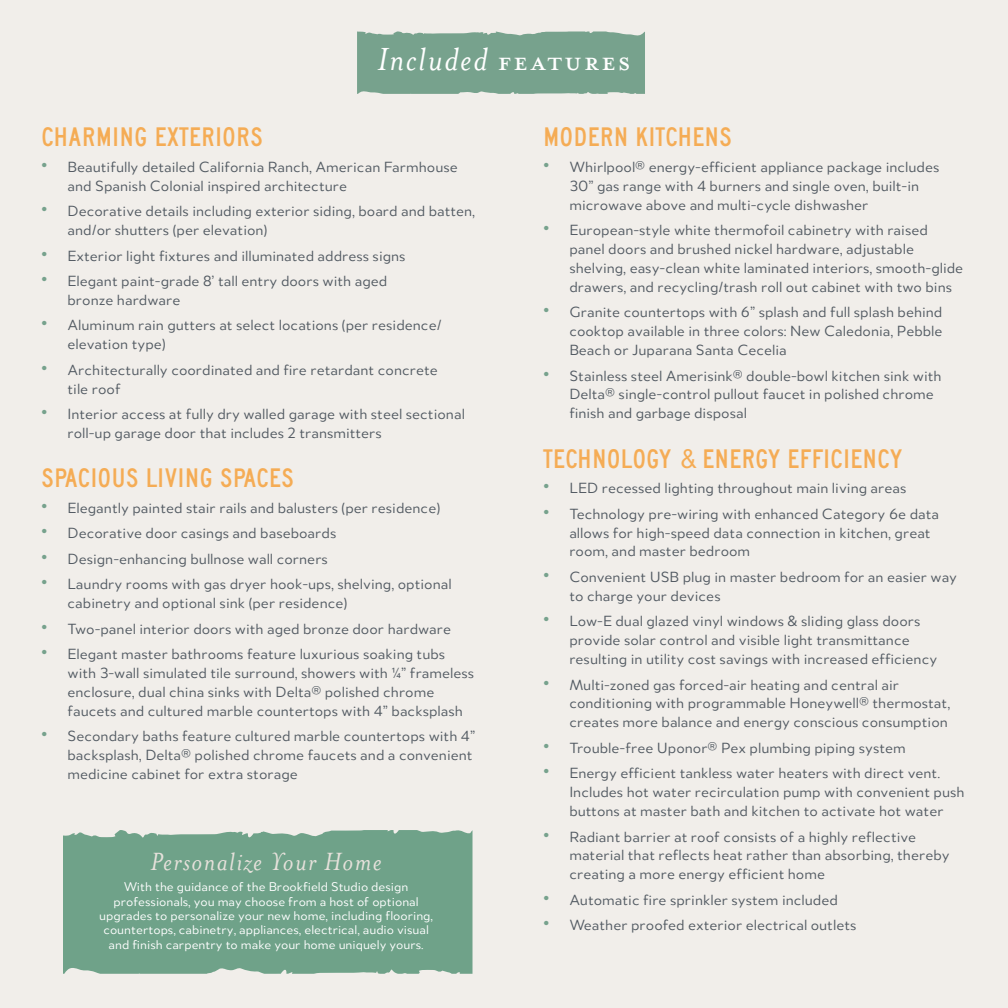
<style>
.page{position:relative;width:1008px;height:1008px;background:#f1eeea}
.page>*{position:absolute;margin:0;border:0;box-sizing:border-box;transform-origin:0 0}
.t1{font:italic 36.75px "Mrs Eaves";letter-spacing:.05em;color:#fff}
.t2{font:italic 28.7px "Mrs Eaves";letter-spacing:.05em;color:#e6e1db}
.t3{font:28px "Highway Gothic C";color:#f5ac55}
.t4{font:15.75px/18.9px "Merel";color:#525a62}
.t5{font:13.47px/14.3px "Merel";color:#fff;text-align:center}
.s1{font-family:"Mrs Eaves Petite Caps";font-style:normal}
.s2{font-size:24.5px;color:#77a28d}
</style>
<div class="page">
<div style="left:63px;top:830px;width:409px;height:144px;background:#6fa289"></div>
<div style="left:357px;top:31px;width:288px;height:63px;background:#77a28d"></div>
<h1 class="t1" style="left:377px;top:36px;width:255px">Included <span class="s1">features</span></h1>
<h3 class="t3" style="left:41px;top:120px;width:223px">CHARMING EXTERIORS</h3>
<p class="t4" style="left:68px;top:158px;width:392px;text-indent:-26px"><span class="s2">•</span> Beautifully detailed California Ranch, American Farmhouse and Spanish Colonial inspired architecture</p>
<p class="t4" style="left:68px;top:202px;width:409px;text-indent:-26px"><span class="s2">•</span> Decorative details including exterior siding, board and batten, and/or shutters (per elevation)</p>
<p class="t4" style="left:41px;top:246px;width:366px"><span class="s2">•</span> Exterior light fixtures and illuminated address signs</p>
<p class="t4" style="left:68px;top:272px;width:321px;text-indent:-26px"><span class="s2">•</span> Elegant paint-grade 8’ tall entry doors with aged bronze hardware</p>
<p class="t4" style="left:68px;top:316px;width:376px;text-indent:-26px"><span class="s2">•</span> Aluminum rain gutters at select locations (per residence/ elevation type)</p>
<p class="t4" style="left:68px;top:361px;width:372px;text-indent:-26px"><span class="s2">•</span> Architecturally coordinated and fire retardant concrete tile roof</p>
<p class="t4" style="left:68px;top:405px;width:399px;text-indent:-26px"><span class="s2">•</span> Interior access at fully dry walled garage with steel sectional roll-up garage door that includes 2 transmitters</p>
<h3 class="t3" style="left:41px;top:461px;width:254px">SPACIOUS LIVING SPACES</h3>
<p class="t4" style="left:41px;top:499px;width:400px"><span class="s2">•</span> Elegantly painted stair rails and balusters (per residence)</p>
<p class="t4" style="left:41px;top:524px;width:297px"><span class="s2">•</span> Decorative door casings and baseboards</p>
<p class="t4" style="left:41px;top:550px;width:288px"><span class="s2">•</span> Design-enhancing bullnose wall corners</p>
<p class="t4" style="left:68px;top:575px;width:386px;text-indent:-26px"><span class="s2">•</span> Laundry rooms with gas dryer hook-ups, shelving, optional cabinetry and optional sink (per residence)</p>
<p class="t4" style="left:41px;top:620px;width:411px"><span class="s2">•</span> Two-panel interior doors with aged bronze door hardware</p>
<p class="t4" style="left:68px;top:645px;width:408px;text-indent:-26px"><span class="s2">•</span> Elegant master bathrooms feature luxurious soaking tubs with 3-wall simulated tile surround, showers with ¼” frameless enclosure, dual china sinks with Delta® polished chrome faucets and cultured marble countertops with 4” backsplash</p>
<p class="t4" style="left:68px;top:727px;width:409px;text-indent:-26px"><span class="s2">•</span> Secondary baths feature cultured marble countertops with 4” backsplash, Delta® polished chrome faucets and a convenient medicine cabinet for extra storage</p>
<h2 class="t2" style="left:150px;top:843px;width:233px">Personalize Your Home</h2>
<p class="t5" style="left:99px;top:880px;width:335px">With the guidance of the Brookfield Studio design professionals, you may choose from a host of optional upgrades to personalize your new home, including flooring, countertops, cabinetry, appliances, electrical, audio visual and finish carpentry to make your home uniquely yours.</p>
<h3 class="t3" style="left:543px;top:120px;width:191px">MODERN KITCHENS</h3>
<p class="t4" style="left:569px;top:158px;width:372px;text-indent:-26px"><span class="s2">•</span> Whirlpool® energy-efficient appliance package includes<br>30” gas range with 4 burners and single oven, built-in microwave above and multi-cycle dishwasher</p>
<p class="t4" style="left:569px;top:221px;width:396px;text-indent:-26px"><span class="s2">•</span> European-style white thermofoil cabinetry with raised panel doors and brushed nickel hardware, adjustable shelving, easy-clean white laminated interiors, smooth-glide drawers, and recycling/trash roll out cabinet with two bins</p>
<p class="t4" style="left:569px;top:303px;width:375px;text-align:justify;text-indent:-26px"><span class="s2">•</span> Granite countertops with 6” splash and full splash behind cooktop available in three colors: New Caledonia, Pebble Beach or Juparana Santa Cecelia</p>
<p class="t4" style="left:569px;top:366px;width:374px;text-indent:-26px"><span class="s2">•</span> Stainless steel Amerisink® double-bowl kitchen sink with<br>Delta® single-control pullout faucet in polished chrome finish and garbage disposal</p>
<h3 class="t3" style="left:543px;top:442px;width:361px">TECHNOLOGY &amp; ENERGY EFFICIENCY</h3>
<p class="t4" style="left:543px;top:479px;width:365px"><span class="s2">•</span> LED recessed lighting throughout main living areas</p>
<p class="t4" style="left:569px;top:505px;width:371px;text-indent:-26px"><span class="s2">•</span> Technology pre-wiring with enhanced Category 6e data allows for high-speed data connection in kitchen, great room, and master bedroom</p>
<p class="t4" style="left:569px;top:568px;width:389px;text-indent:-26px"><span class="s2">•</span> Convenient USB plug in master bedroom for an easier way to charge your devices</p>
<p class="t4" style="left:569px;top:612px;width:370px;text-indent:-26px"><span class="s2">•</span> Low-E dual glazed vinyl windows &amp; sliding glass doors provide solar control and visible light transmittance resulting in utility cost savings with increased efficiency</p>
<p class="t4" style="left:569px;top:675px;width:382px;text-indent:-26px"><span class="s2">•</span> Multi-zoned gas forced-air heating and central air conditioning with programmable Honeywell® thermostat, creates more balance and energy conscious consumption</p>
<p class="t4" style="left:543px;top:739px;width:364px"><span class="s2">•</span> Trouble-free Uponor® Pex plumbing piping system</p>
<p class="t4" style="left:569px;top:764px;width:397px;text-indent:-26px"><span class="s2">•</span> Energy efficient tankless water heaters with direct vent.<br>Includes hot water recirculation pump with convenient push buttons at master bath and kitchen to activate hot water</p>
<p class="t4" style="left:569px;top:827px;width:382px;text-indent:-26px"><span class="s2">•</span> Radiant barrier at roof consists of a highly reflective material that reflects heat rather than absorbing, thereby creating a more energy efficient home</p>
<p class="t4" style="left:543px;top:891px;width:296px"><span class="s2">•</span> Automatic fire sprinkler system included</p>
<p class="t4" style="left:543px;top:916px;width:315px"><span class="s2">•</span> Weather proofed exterior electrical outlets</p>
</div>
